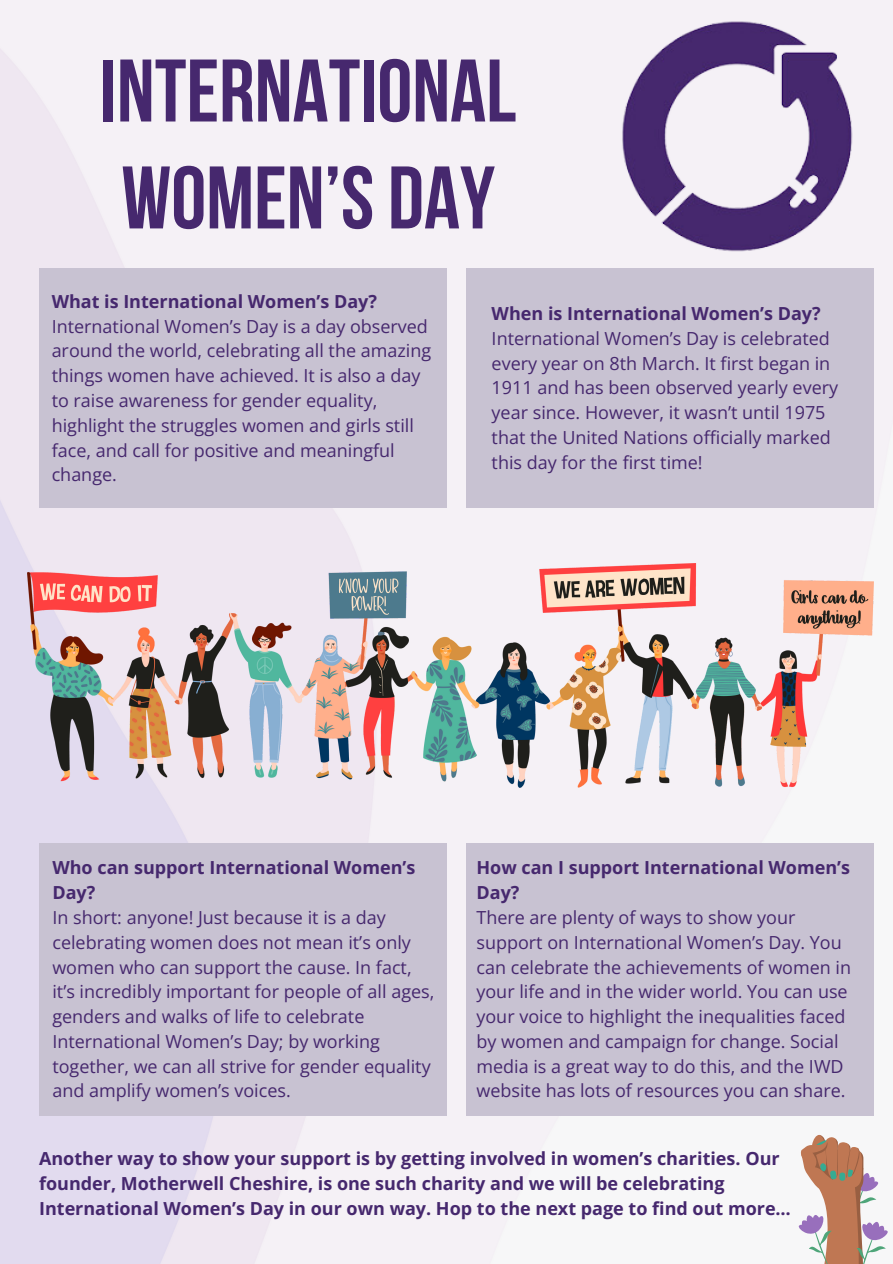
<style>
.page{position:relative;width:893px;height:1264px;background:#fff}
.page>*{position:absolute;margin:0;border:0;box-sizing:border-box;transform-origin:0 0}
.t1{font:88.5px/106.8px "Bebas Neue Cyrillic";color:#46286e}
.t2{font:18px/24.8px "Open Sans";color:#46286e}
.t3{font:700 18px/24.8px "Open Sans";color:#46286e}
</style>
<div class="page">
<img style="left:0;top:0;width:892px;height:1263px">
<img style="left:616px;top:15px;width:244px;height:244px">
<div style="left:39px;top:268px;width:407px;height:239px;background:#c8c2d2"></div>
<div style="left:466px;top:268px;width:407px;height:239px;background:#c8c2d2"></div>
<div style="left:39px;top:842px;width:407px;height:273px;background:#c8c2d2"></div>
<div style="left:466px;top:842px;width:408px;height:273px;background:#c8c2d2"></div>
<img style="left:27px;top:563px;width:846px;height:224px">
<svg style="left:798px;top:1134px;width:90px;height:129px"></svg>
<p class="t1" style="left:100px;top:46px;width:418px">INTERNATIONAL<br>WOMEN’S DAY</p>
<p class="t3" style="left:52px;top:288px;width:327px">What is International Women’s Day?</p>
<p class="t2" style="left:52px;top:313px;width:381px">International Women’s Day is a day observed around the world, celebrating all the amazing things women have achieved. It is also a day to raise awareness for gender equality, highlight the struggles women and girls still face, and call for positive and meaningful change.</p>
<p class="t3" style="left:491px;top:301px;width:330px">When is International Women’s Day?</p>
<p class="t2" style="left:491px;top:325px;width:348px">International Women’s Day is celebrated every year on 8th March. It first began in 1911 and has been observed yearly every year since. However, it wasn’t until 1975 that the United Nations officially marked this day for the first time!</p>
<p class="t3" style="left:52px;top:855px;width:364px">Who can support International Women’s<br>Day?</p>
<p class="t2" style="left:52px;top:904px;width:383px">In short: anyone! Just because it is a day celebrating women does not mean it’s only women who can support the cause. In fact, it’s incredibly important for people of all ages, genders and walks of life to celebrate International Women’s Day; by working together, we can all strive for gender equality and amplify women’s voices.</p>
<p class="t3" style="left:476px;top:855px;width:375px">How can I support International Women’s<br>Day?</p>
<p class="t2" style="left:476px;top:904px;width:376px">There are plenty of ways to show your support on International Women’s Day. You can celebrate the achievements of women in your life and in the wider world. You can use your voice to highlight the inequalities faced by women and campaign for change. Social media is a great way to do this, and the IWD website has lots of resources you can share.</p>
<p class="t3" style="left:39px;top:1145px;width:753px">Another way to show your support is by getting involved in women’s charities. Our founder, Motherwell Cheshire, is one such charity and we will be celebrating<br>International Women’s Day in our own way. Hop to the next page to find out more…</p>
</div>
